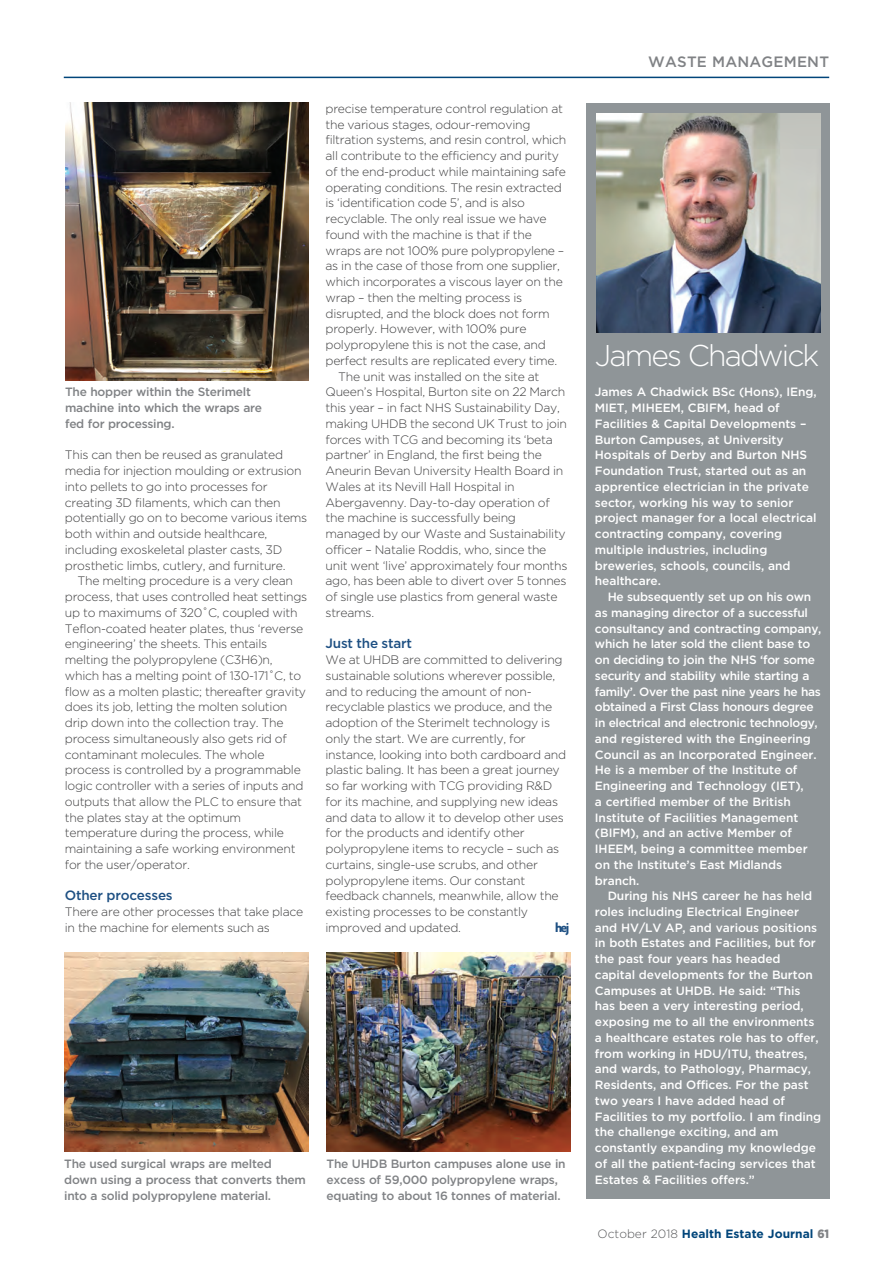
<style>
.page{position:relative;width:893px;height:1263px;background:#fff}
.page>*{position:absolute;margin:0;border:0;box-sizing:border-box;transform-origin:0 0}
.t1{font:300 30px "Gotham";letter-spacing:-.065em;color:#fff}
.t2{font:500 15px "Gotham";letter-spacing:.015em;color:#808285}
.t3{font:500 13.5px "Gotham";letter-spacing:-.015em;color:#1e5083}
.t4{font:700 13.5px "Agenda";color:#1e5083}
.t5{font:300 12.15px/15.8px "Gotham";letter-spacing:-.02em;color:#3e3e3f}
.t6{font:500 12px/15.8px "Gotham";letter-spacing:-.005em;color:#fff}
.t7{font:500 12px/15.8px "Gotham";letter-spacing:-.02em;color:#808285}
.t8{font:700 12px "Gotham";color:#01457a}
.s1{font-weight:300;color:#57585a}
.s2{font-weight:900;color:#808285}
</style>
<div class="page">
<hr style="left:64px;top:77px;width:765px;height:1px;background:#01457a">
<div style="left:586px;top:103px;width:244px;height:1096px;background:#8f9598"></div>
<img style="left:597px;top:113px;width:224px;height:220px">
<img style="left:64px;top:952px;width:244px;height:199px">
<img style="left:327px;top:953px;width:243px;height:199px">
<img style="left:65px;top:102px;width:244px;height:278px">
<p class="t7" style="left:65px;top:384px;width:198px">The hopper within the Sterimelt machine into which the wraps are fed for processing.</p>
<p class="t5" style="left:65px;top:447px;width:244px">This can then be reused as granulated media for injection moulding or extrusion into pellets to go into processes for creating 3D filaments, which can then potentially go on to become various items both within and outside healthcare, including exoskeletal plaster casts, 3D prosthetic limbs, cutlery, and furniture.</p>
<p class="t5" style="left:65px;top:573px;width:244px;text-indent:13px">The melting procedure is a very clean process, that uses controlled heat settings up to maximums of 320˚C, coupled with Teflon-coated heater plates, thus ‘reverse engineering’ the sheets. This entails melting the polypropylene (C3H6)n, which has a melting point of 130-171˚C, to flow as a molten plastic; thereafter gravity does its job, letting the molten solution drip down into the collection tray. The process simultaneously also gets rid of contaminant molecules. The whole process is controlled by a programmable logic controller with a series of inputs and outputs that allow the PLC to ensure that the plates stay at the optimum temperature during the process, while maintaining a safe working environment for the user/operator.</p>
<p class="t3" style="left:65px;top:888px;width:109px">Other processes</p>
<p class="t5" style="left:65px;top:904px;width:240px">There are other processes that take place in the machine for elements such as</p>
<p class="t5" style="left:326px;top:101px;width:239px">precise temperature control regulation at</p>
<p class="t5" style="left:326px;top:117px;width:206px">the various stages, odour-removing</p>
<p class="t5" style="left:326px;top:132px;width:242px">filtration systems, and resin control, which</p>
<p class="t5" style="left:326px;top:148px;width:235px">all contribute to the efficiency and purity</p>
<p class="t5" style="left:326px;top:164px;width:242px">of the end-product while maintaining safe</p>
<p class="t5" style="left:326px;top:179px;width:238px">operating conditions. The resin extracted</p>
<p class="t5" style="left:326px;top:195px;width:201px">is ‘identification code 5’, and is also</p>
<p class="t5" style="left:326px;top:211px;width:223px">recyclable. The only real issue we have</p>
<p class="t5" style="left:326px;top:227px;width:208px">found with the machine is that if the</p>
<p class="t5" style="left:326px;top:242px;width:240px">wraps are not 100% pure polypropylene –</p>
<p class="t5" style="left:326px;top:258px;width:236px">as in the case of those from one supplier,</p>
<p class="t5" style="left:326px;top:274px;width:239px">which incorporates a viscous layer on the</p>
<p class="t5" style="left:326px;top:290px;width:198px">wrap – then the melting process is</p>
<p class="t5" style="left:326px;top:305px;width:226px">disrupted, and the block does not form</p>
<p class="t5" style="left:326px;top:321px;width:202px">properly. However, with 100% pure</p>
<p class="t5" style="left:326px;top:337px;width:222px">polypropylene this is not the case, and</p>
<p class="t5" style="left:326px;top:353px;width:233px">perfect results are replicated every time.</p>
<p class="t5" style="left:338px;top:368px;width:203px">The unit was installed on the site at</p>
<p class="t5" style="left:326px;top:384px;width:241px">Queen’s Hospital, Burton site on 22 March</p>
<p class="t5" style="left:326px;top:400px;width:236px">this year – in fact NHS Sustainability Day,</p>
<p class="t5" style="left:326px;top:416px;width:243px">making UHDB the second UK Trust to join</p>
<p class="t5" style="left:326px;top:431px;width:229px">forces with TCG and becoming its ‘beta</p>
<p class="t5" style="left:326px;top:447px;width:218px">partner’ in England, the first being the</p>
<p class="t5" style="left:326px;top:463px;width:239px">Aneurin Bevan University Health Board in</p>
<p class="t5" style="left:326px;top:479px;width:191px">Wales at its Nevill Hall Hospital in</p>
<p class="t5" style="left:326px;top:494px;width:226px">Abergavenny. Day-to-day operation of</p>
<p class="t5" style="left:326px;top:510px;width:192px">the machine is successfully being</p>
<p class="t5" style="left:326px;top:526px;width:242px">managed by our Waste and Sustainability</p>
<p class="t5" style="left:326px;top:542px;width:222px">officer – Natalie Roddis, who, since the</p>
<p class="t5" style="left:326px;top:557px;width:244px">unit went ‘live’ approximately four months</p>
<p class="t5" style="left:326px;top:573px;width:242px">ago, has been able to divert over 5 tonnes</p>
<p class="t5" style="left:326px;top:589px;width:234px">of single use plastics from general waste</p>
<p class="t5" style="left:326px;top:605px;width:50px">streams.</p>
<p class="t3" style="left:326px;top:636px;width:88px">Just the start</p>
<p class="t5" style="left:326px;top:652px;width:242px">We at UHDB are committed to delivering sustainable solutions wherever possible, and to reducing the amount of non&shy;recyclable plastics we produce, and the adoption of the Sterimelt technology is only the start. We are currently, for instance, looking into both cardboard and plastic baling. It has been a great journey so far working with TCG providing R&amp;D for its machine, and supplying new ideas and data to allow it to develop other uses for the products and identify other polypropylene items to recycle – such as curtains, single-use scrubs, and other polypropylene items. Our constant feedback channels, meanwhile, allow the existing processes to be constantly improved and updated.</p>
<p class="t4" style="left:555px;top:919px;width:16px">hej</p>
<p class="t7" style="left:64px;top:1156px;width:243px">The used surgical wraps are melted down using a process that converts them into a solid polypropylene material.</p>
<p class="t7" style="left:327px;top:1156px;width:241px">The UHDB Burton campuses alone use in excess of 59,000 polypropylene wraps, equating to about 16 tonnes of material.</p>
<p class="t2" style="left:648px;top:53px;width:182px">WASTE MANAGEMENT</p>
<h1 class="t1" style="left:595px;top:339px;width:226px">James Chadwick</h1>
<p class="t6" style="left:595px;top:384px;width:223px">James A Chadwick BSc (Hons), IEng,<br>MIET, MIHEEM, CBIFM, head of<br>Facilities &amp; Capital Developments –<br>Burton Campuses, at University<br>Hospitals of Derby and Burton NHS<br>Foundation Trust, started out as an apprentice electrician in the private sector, working his way to senior project manager for a local electrical contracting company, covering multiple industries, including breweries, schools, councils, and healthcare.</p>
<p class="t6" style="left:595px;top:589px;width:228px;text-indent:13px">He subsequently set up on his own as managing director of a successful consultancy and contracting company, which he later sold the client base to on deciding to join the NHS ‘for some security and stability while starting a family’. Over the past nine years he has obtained a First Class honours degree in electrical and electronic technology, and registered with the Engineering Council as an Incorporated Engineer.<br>He is a member of the Institute of Engineering and Technology (IET),<br>a certified member of the British Institute of Facilities Management (BIFM), and an active Member of IHEEM, being a committee member on the Institute’s East Midlands branch.</p>
<p class="t6" style="left:595px;top:888px;width:228px;text-indent:13px">During his NHS career he has held roles including Electrical Engineer and HV/LV AP, and various positions in both Estates and Facilities, but for the past four years has headed capital developments for the Burton Campuses at UHDB. He said: “This has been a very interesting period, exposing me to all the environments a healthcare estates role has to offer, from working in HDU/ITU, theatres, and wards, to Pathology, Pharmacy, Residents, and Offices. For the past two years I have added head of Facilities to my portfolio. I am finding the challenge exciting, and am constantly expanding my knowledge of all the patient-facing services that Estates &amp; Facilities offers.”</p>
<p class="t8" style="left:597px;top:1227px;width:233px"><span class="s1">October 2018</span> Health Estate Journal <span class="s2">61</span></p>
</div>
